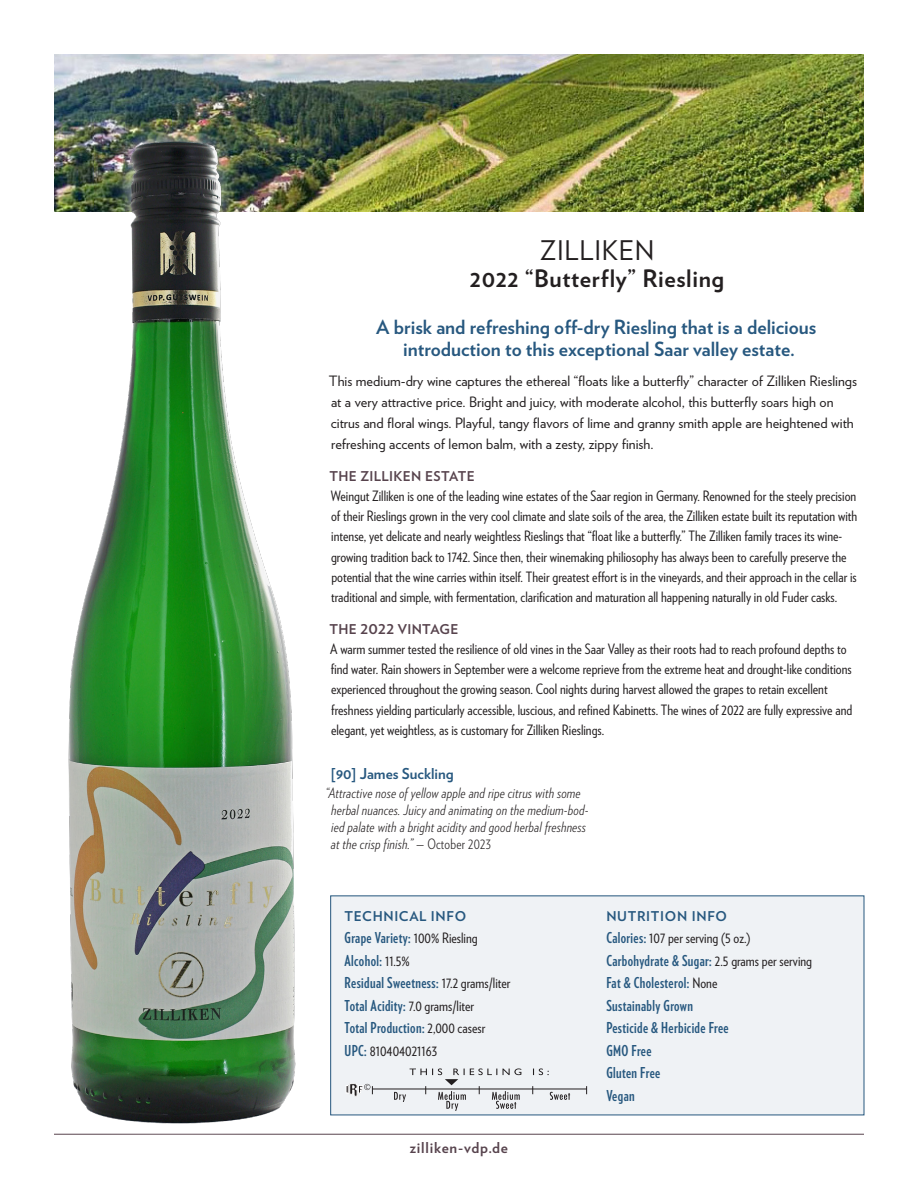
<style>
.page{position:relative;width:918px;height:1188px;background:#fff}
.page>*{position:absolute;margin:0;border:0;box-sizing:border-box;transform-origin:0 0}
.HD_1-V{font:27px "Verlag";letter-spacing:.025em;color:#231f20}
.HD_1A-V{font:700 24px "Verlag";letter-spacing:.025em;color:#231f20}
.Subhead_Description{font:700 19.5px/22.5px "Verlag";color:#27587f;text-align:center}
.Tech_Info_Bullets{font:700 15px "Verlag Compressed";letter-spacing:.025em;color:#27587f}
.Publication_Name{font:700 15px "Verlag";color:#27587f}
.t1{font:700 15px "Verlag";letter-spacing:.05em;color:#57434d}
.Text-Verlag_Condensed{font:14.25px/20.2px "Verlag Condensed";color:#231f20}
.Text-Verlag{font:14.25px/21px "Verlag";color:#231f20}
.Review_Text{font:italic 300 14.25px/17.2px "Verlag Condensed";letter-spacing:.015em;color:#231f20}
.Tech_Info_Bullets-2{font:14.25px "Verlag Condensed";color:#231f20}
.subhd_1{font:700 13.5px "Verlag";letter-spacing:.025em;color:#57434d}
.Subhead-Tech_Info{font:700 13.5px "Verlag";letter-spacing:.05em;color:#27587f}
.Tech_Info_Bullets-3{font:700 13.5px "Verlag";letter-spacing:.05em;color:#27587f}
.s1{font-style:normal}
.s2{font-family:"Verlag Condensed";font-weight:400;font-size:14.25px;color:#231f20}
.s3{font-family:"Verlag Compressed";font-weight:700;font-size:15px;color:#27587f}
</style>
<div class="page">
<hr style="left:54px;top:1134px;width:810px;height:1px;background:#57434d">
<img style="left:54px;top:54px;width:810px;height:158px">
<div style="left:331px;top:896px;width:533px;height:219px;background:#eff2f5"></div>
<svg style="left:346px;top:1084px;width:27px;height:12px"></svg>
<hr style="left:373px;top:1089px;width:214px;height:1px;background:#231f20">
<svg style="left:394px;top:1068px;width:176px;height:43px"></svg>
<div style="left:49px;top:122px;width:265px;height:1020px;background:#fff;opacity:.75"></div>
<img style="left:58px;top:130px;width:248px;height:1004px">
<p class="HD_1-V" style="left:540px;top:230px;width:116px">ZILLIKEN</p>
<p class="HD_1A-V" style="left:470px;top:260px;width:256px">2022 “Butterfly” Riesling</p>
<p class="Subhead_Description" style="left:376px;top:314px;width:442px">A brisk and refreshing off-dry Riesling that is a delicious introduction to this exceptional Saar valley estate.</p>
<p class="Text-Verlag" style="left:329px;top:370px;width:530px">This medium-dry wine captures the ethereal “floats like a butterfly” character of Zilliken Rieslings at a very attractive price. Bright and juicy, with moderate alcohol, this butterfly soars high on citrus and floral wings. Playful, tangy flavors of lime and granny smith apple are heightened with refreshing accents of lemon balm, with a zesty, zippy finish.</p>
<p class="subhd_1" style="left:329px;top:465px;width:147px">THE ZILLIKEN ESTATE</p>
<p class="Text-Verlag_Condensed" style="left:331px;top:485px;width:528px">Weingut Zilliken is one of the leading wine estates of the Saar region in Germany. Renowned for the steely precision of their Rieslings grown in the very cool climate and slate soils of the area, the Zilliken estate built its reputation with intense, yet delicate and nearly weightless Rieslings that “float like a butterfly.” The Zilliken family traces its wine&shy;growing tradition back to 1742. Since then, their winemaking philiosophy has always been to carefully preserve the potential that the wine carries within itself. Their greatest effort is in the vineyards, and their approach in the cellar is traditional and simple, with fermentation, clarification and maturation all happening naturally in old Fuder casks.</p>
<p class="subhd_1" style="left:329px;top:618px;width:131px">THE 2022 VINTAGE</p>
<p class="Text-Verlag_Condensed" style="left:330px;top:638px;width:524px">A warm summer tested the resilience of old vines in the Saar Valley as their roots had to reach profound depths to find water. Rain showers in September were a welcome reprieve from the extreme heat and drought-like conditions experienced throughout the growing season. Cool nights during harvest allowed the grapes to retain excellent freshness yielding particularly accessible, luscious, and refined Kabinetts. The wines of 2022 are fully expressive and elegant, yet weightless, as is customary for Zilliken Rieslings.</p>
<p class="Publication_Name" style="left:331px;top:762px;width:124px">[90] James Suckling</p>
<p class="Review_Text" style="left:331px;top:783px;width:259px;text-indent:-6px">“Attractive nose of yellow apple and ripe citrus with some herbal nuances. Juicy and animating on the medium-bod&shy;ied palate with a bright acidity and good herbal freshness at the crisp finish.” <span class="s1">— October 2023</span></p>
<p class="Subhead-Tech_Info" style="left:345px;top:905px;width:123px">TECHNICAL INFO</p>
<p class="Tech_Info_Bullets" style="left:345px;top:927px;width:135px">Grape Variety: <span class="s2">100% Riesling</span></p>
<p class="Tech_Info_Bullets" style="left:345px;top:949px;width:67px">Alcohol: <span class="s2">11.5%</span></p>
<p class="Tech_Info_Bullets" style="left:345px;top:972px;width:167px">Residual Sweetness: <span class="s2">17.2 grams/liter</span></p>
<p class="Tech_Info_Bullets-2" style="left:345px;top:995px;width:131px"><span class="s3">Total Acidity:</span> 7.0 grams/liter</p>
<p class="Tech_Info_Bullets" style="left:345px;top:1017px;width:142px">Total Production: <span class="s2">2,000 casesr</span></p>
<p class="Tech_Info_Bullets-2" style="left:345px;top:1040px;width:94px"><span class="s3">UPC:</span> 810404021163</p>
<p class="t1" style="left:410px;top:1135px;width:100px">zilliken-vdp.de</p>
<p class="Tech_Info_Bullets-3" style="left:606px;top:905px;width:122px">NUTRITION INFO</p>
<p class="Tech_Info_Bullets-2" style="left:606px;top:928px;width:146px"><span class="s3">Calories:</span> 107 per serving (5 oz.)</p>
<p class="Tech_Info_Bullets" style="left:606px;top:949px;width:207px">Carbohydrate &amp; Sugar: <span class="s2">2.5 grams per serving</span></p>
<p class="Tech_Info_Bullets" style="left:606px;top:972px;width:113px">Fat &amp; Cholesterol: <span class="s2">None</span></p>
<p class="Tech_Info_Bullets" style="left:606px;top:994px;width:88px">Sustainably Grown</p>
<p class="Tech_Info_Bullets" style="left:606px;top:1017px;width:124px">Pesticide &amp; Herbicide Free</p>
<p class="Tech_Info_Bullets" style="left:606px;top:1039px;width:47px">GMO Free</p>
<p class="Tech_Info_Bullets" style="left:606px;top:1062px;width:56px">Gluten Free</p>
<p class="Tech_Info_Bullets" style="left:606px;top:1084px;width:30px">Vegan</p>
</div>
